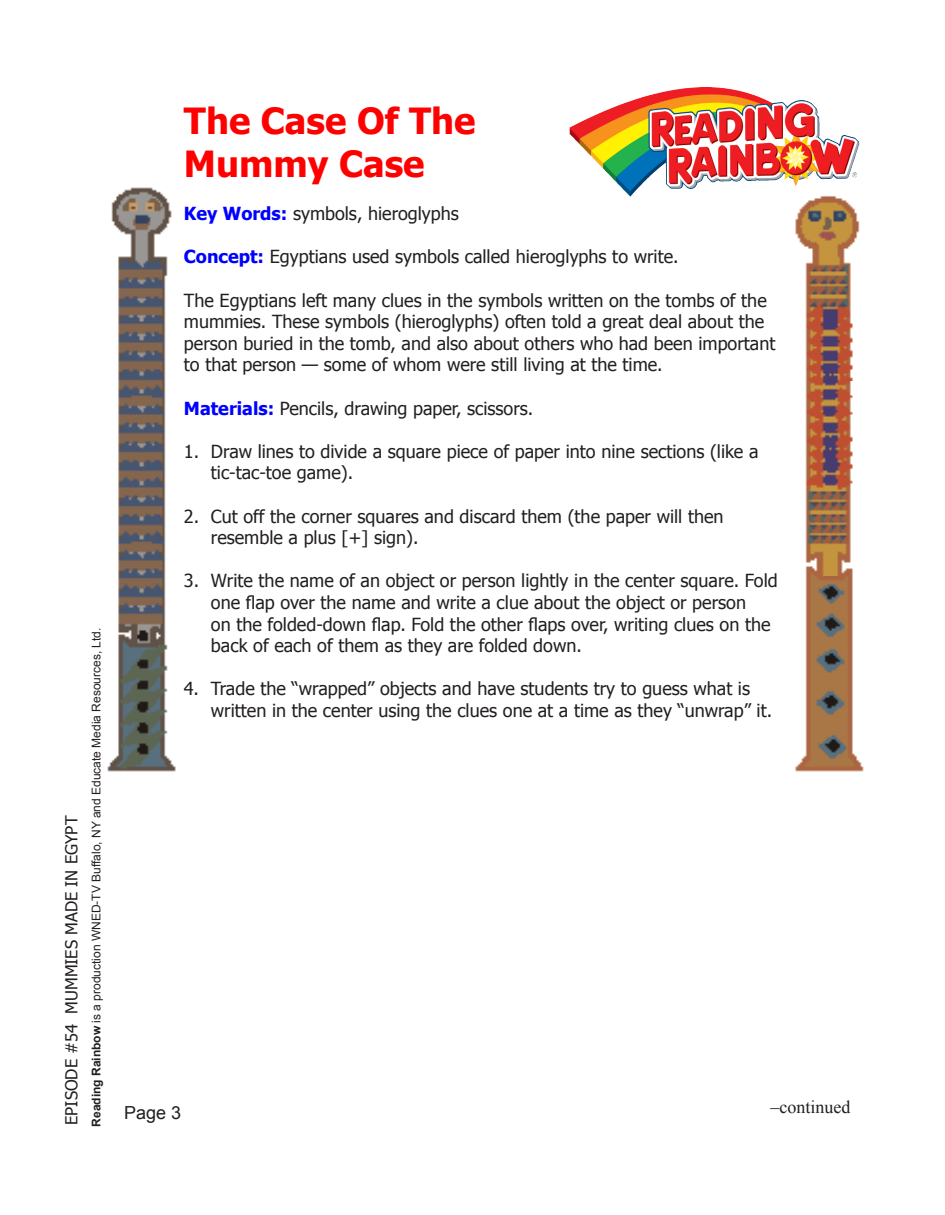
<style>
.page{position:relative;width:945px;height:1215px;background:#fff}
.page>*{position:absolute;margin:0;border:0;box-sizing:border-box;transform-origin:0 0}
.Headline{font:700 36px/43.2px "Tahoma";color:#f00}
.Body_text{font:18px/21.6px "Tahoma";color:#231f20}
.t1{font:18px "Times New Roman";color:#231f20}
.t2{font:18px "Arial";color:#231f20}
.t3{font:16.5px "Tahoma";color:#231f20}
.t4{font:12px "Arial";color:#231f20}
.s1{font-weight:700}
.s2{font-weight:700;color:#00f}
</style>
<div class="page">
<img style="left:107px;top:186px;width:757px;height:586px">
<img style="left:714px;top:134px;width:145px;height:53px">
<p class="t3" style="left:60px;top:1125px;width:311px;rotate:-90deg">EPISODE #54 MUMMIES MADE IN EGYPT</p>
<p class="t4" style="left:88px;top:1127px;width:501px;rotate:-90deg"><span class="s1">Reading Rainbow</span> is a production WNED-TV Buffalo, NY and Educate Media Resources, Ltd.</p>
<p class="Headline" style="left:184px;top:97px;width:293px">The Case Of The<br>Mummy Case</p>
<p class="Body_text" style="left:184px;top:202px;width:276px"><span class="s2">Key Words:</span> symbols, hieroglyphs</p>
<p class="Body_text" style="left:184px;top:245px;width:496px"><span class="s2">Concept:</span> Egyptians used symbols called hieroglyphs to write.</p>
<p class="Body_text" style="left:184px;top:288px;width:593px">The Egyptians left many clues in the symbols written on the tombs of the mummies. These symbols (hieroglyphs) often told a great deal about the person buried in the tomb, and also about others who had been important to that person — some of whom were still living at the time.</p>
<p class="Body_text" style="left:184px;top:396px;width:351px"><span class="s2">Materials:</span> Pencils, drawing paper, scissors.</p>
<p class="Body_text" style="left:211px;top:440px;width:549px;text-indent:-27px">1. Draw lines to divide a square piece of paper into nine sections (like a tic-tac-toe game).</p>
<p class="Body_text" style="left:211px;top:504px;width:514px;text-indent:-27px">2. Cut off the corner squares and discard them (the paper will then resemble a plus [+] sign).</p>
<p class="Body_text" style="left:211px;top:569px;width:568px;text-indent:-27px">3. Write the name of an object or person lightly in the center square. Fold one flap over the name and write a clue about the object or person<br>on the folded-down flap. Fold the other flaps over, writing clues on the back of each of them as they are folded down.</p>
<p class="Body_text" style="left:211px;top:677px;width:563px;text-indent:-27px">4. Trade the “wrapped” objects and have students try to guess what is written in the center using the clues one at a time as they “unwrap” it.</p>
<p class="t2" style="left:124px;top:1100px;width:44px">Page</p>
<p class="t1" style="left:771px;top:1095px;width:81px">–continued</p>
</div>
